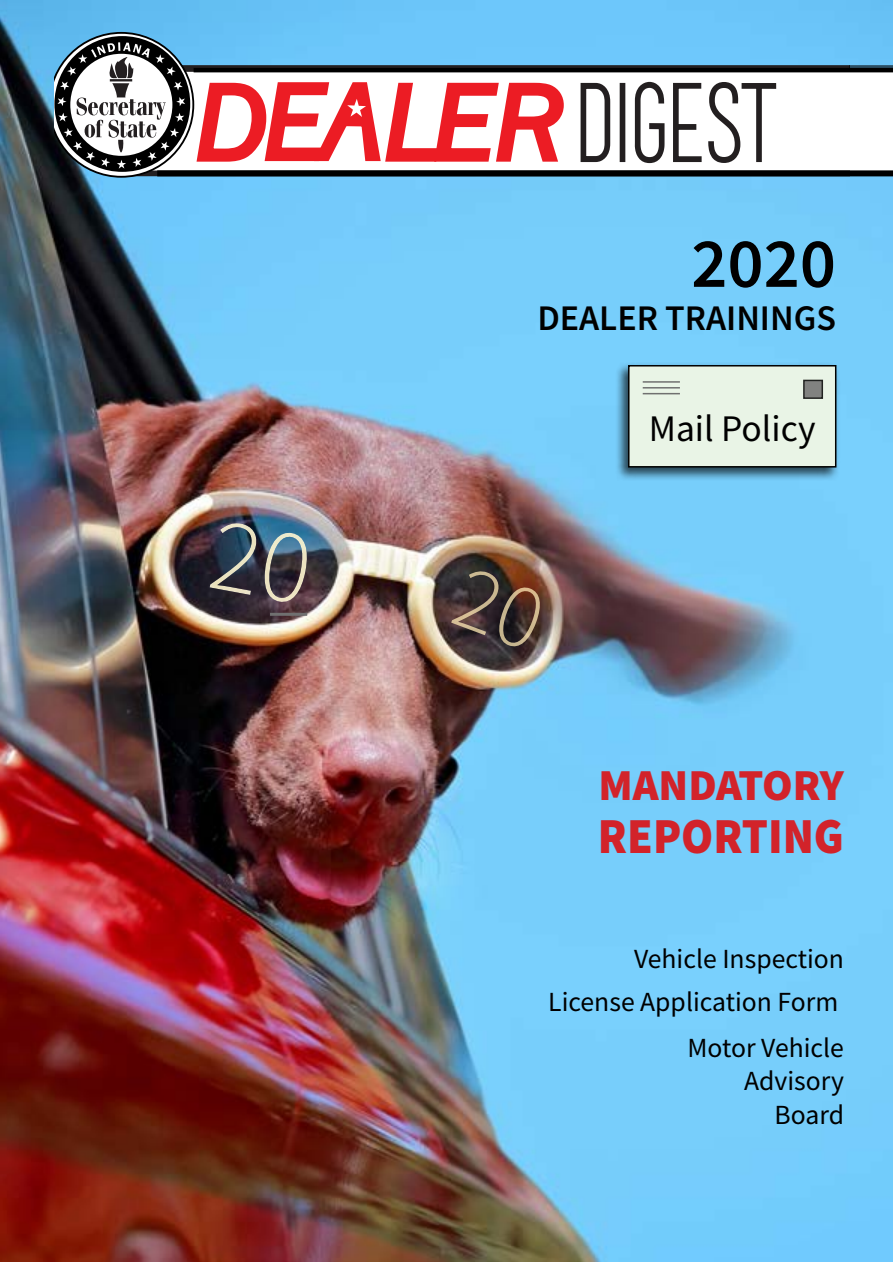
<style>
.page{position:relative;width:893px;height:1262px;background:#fff}
.page>*{position:absolute;margin:0;border:0;box-sizing:border-box;transform-origin:0 0}
.t1{font:600 70.5px "Source Sans Pro";color:#000}
.t2{font:900 50.4px "Source Sans Pro";color:#d2232a;scale:.92 1}
.t3{font:900 44.25px "Source Sans Pro";letter-spacing:-.005em;color:#d2232a}
.t4{font:37.5px "Source Sans Pro";color:#000}
.t5{font:600 36px "Source Sans Pro";color:#000}
.t6{font:27.6px/33.2px "Source Sans Pro";color:#000;text-align:right}
</style>
<div class="page">
<img style="left:0;top:0;width:892px;height:1262px">
<img style="left:129px;top:478px;width:417px;height:325px">
<div style="left:114px;top:71px;width:778px;height:103px;background:#fff"></div>
<svg style="left:54px;top:32px;width:795px;height:146px"></svg>
<div style="left:157px;top:170px;width:735px;height:6px;background:#000"></div>
<hr style="left:194px;top:68px;width:698px;height:4px;background:#000">
<hr style="left:849px;top:65px;width:43px;height:3px;background:#000">
<div style="left:615px;top:362px;width:225px;height:119px;background:#000;opacity:.68"></div>
<div style="left:628px;top:366px;width:207px;height:101px;background:#e9f4e6"></div>
<div style="left:628px;top:365px;width:208px;height:102px;border:2px solid #000"></div>
<div style="left:803px;top:380px;width:19px;height:18px;background:#818280"></div>
<div style="left:803px;top:380px;width:20px;height:19px;border:2px solid #000"></div>
<hr style="left:270px;top:613px;width:37px;height:3px;background:#707070">
<hr style="left:642px;top:387px;width:38px;height:1px;background:#707070">
<hr style="left:642px;top:381px;width:38px;height:2px;background:#707070">
<hr style="left:642px;top:393px;width:38px;height:1px;background:#707070">
<svg style="left:451px;top:567px;width:95px;height:84px;background:#43302d"></svg>
<img style="left:209px;top:520px;width:103px;height:85px">
<h1 class="t1" style="left:691px;top:217px;width:146px">2020</h1>
<h3 class="t5" style="left:537px;top:294px;width:300px">DEALER TRAININGS</h3>
<h3 class="t4" style="left:648px;top:405px;width:168px">Mail Policy</h3>
<h3 class="t3" style="left:598px;top:755px;width:247px">MANDATORY</h3>
<h2 class="t2" style="left:598px;top:802px;width:269px">REPORTING</h2>
<p class="t6" style="left:548px;top:936px;width:297px;line-height:43.7px">Vehicle Inspection<br>License Application Form</p>
<p class="t6" style="left:687px;top:1031px;width:158px">Motor Vehicle<br>Advisory<br>Board</p>
</div>
